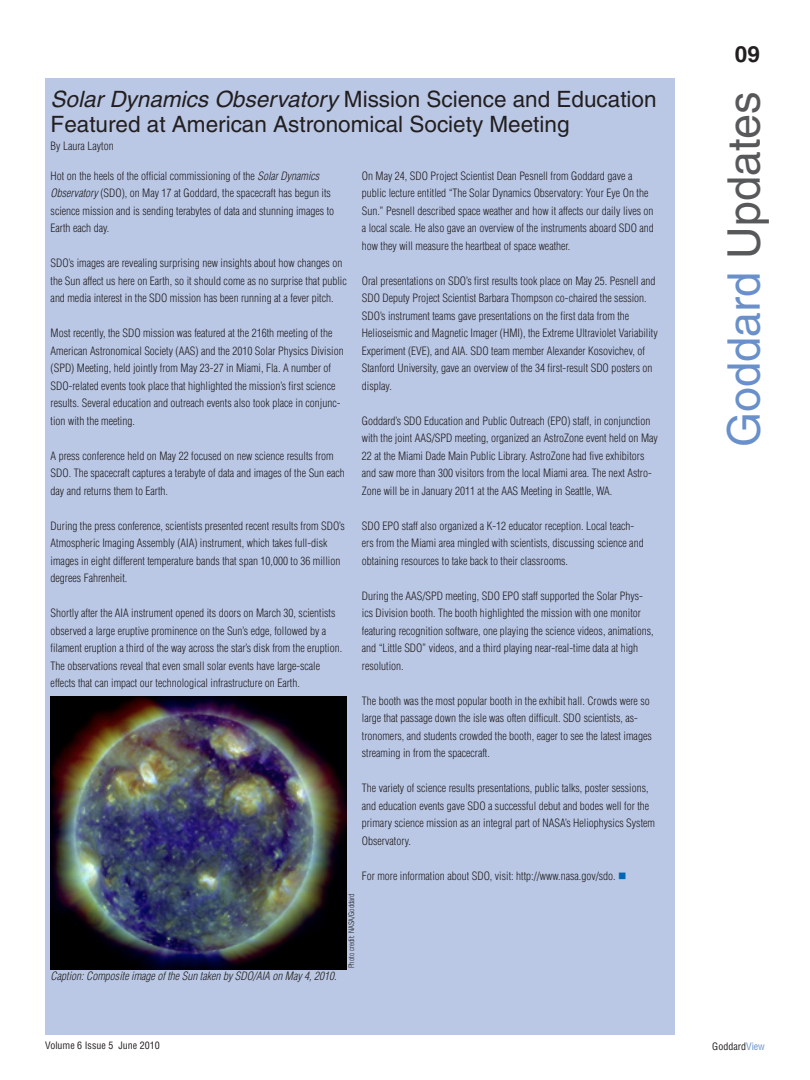
<style>
.page{position:relative;width:810px;height:1080px;background:#fff}
.page>*{position:absolute;margin:0;border:0;box-sizing:border-box;transform-origin:0 0}
.t1{font:45px "Helvetica";color:#6990ca}
.Headings{font:22.5px/25px "Helvetica";color:#231f20}
.t2{font:700 22.5px "Helvetica";color:#231f20}
.Body_Copy{font:300 condensed 11.25px/17.5px "Helvetica";color:#231f20}
.Captions{font:italic 300 condensed 11.25px "Helvetica";color:#231f20}
.t3{font:condensed 10px "Helvetica";color:#231f20}
.Photo_Credits{font:300 condensed 7.5px "Helvetica";color:#231f20}
.s1{font-family:"Helvetica CE";font-style:italic}
.s2{font-style:italic}
.s3{color:#0166b3}
.s4{color:#57585a}
.s5{color:#6990ca}
</style>
<div class="page">
<div style="left:45px;top:79px;width:630px;height:956px;background:#bac8e6"></div>
<img style="left:51px;top:696px;width:296px;height:274px">
<p class="Headings" style="left:51px;top:87px;width:607px"><span class="s1">Solar Dynamics Observatory</span> Mission Science and Education<br>Featured at American Astronomical Society Meeting</p>
<p class="Body_Copy" style="left:51px;top:137px;width:65px">By Laura Layton</p>
<p class="Body_Copy" style="left:51px;top:167px;width:285px">Hot on the heels of the official commissioning of the <span class="s2">Solar Dynamics Observatory</span> (SDO), on May 17 at Goddard, the spacecraft has begun its science mission and is sending terabytes of data and stunning images to Earth each day.</p>
<p class="Body_Copy" style="left:51px;top:254px;width:298px">SDO’s images are revealing surprising new insights about how changes on the Sun affect us here on Earth, so it should come as no surprise that public and media interest in the SDO mission has been running at a fever pitch.</p>
<p class="Body_Copy" style="left:51px;top:324px;width:295px">Most recently, the SDO mission was featured at the 216th meeting of the American Astronomical Society (AAS) and the 2010 Solar Physics Division (SPD) Meeting, held jointly from May 23-27 in Miami, Fla. A number of SDO-related events took place that highlighted the mission’s first science results. Several education and outreach events also took place in conjunc&shy;tion with the meeting.</p>
<p class="Body_Copy" style="left:51px;top:447px;width:296px">A press conference held on May 22 focused on new science results from<br>SDO. The spacecraft captures a terabyte of data and images of the Sun each day and returns them to Earth.</p>
<p class="Body_Copy" style="left:51px;top:517px;width:296px">During the press conference, scientists presented recent results from SDO’s Atmospheric Imaging Assembly (AIA) instrument, which takes full-disk images in eight different temperature bands that span 10,000 to 36 million degrees Fahrenheit.</p>
<p class="Body_Copy" style="left:51px;top:604px;width:293px">Shortly after the AIA instrument opened its doors on March 30, scientists observed a large eruptive prominence on the Sun’s edge, followed by a filament eruption a third of the way across the star’s disk from the eruption.<br>The observations reveal that even small solar events have large-scale effects that can impact our technological infrastructure on Earth.</p>
<p class="Body_Copy" style="left:362px;top:167px;width:294px">On May 24, SDO Project Scientist Dean Pesnell from Goddard gave a public lecture entitled “The Solar Dynamics Observatory: Your Eye On the Sun.” Pesnell described space weather and how it affects our daily lives on a local scale. He also gave an overview of the instruments aboard SDO and how they will measure the heartbeat of space weather.</p>
<p class="Body_Copy" style="left:362px;top:272px;width:297px">Oral presentations on SDO’s first results took place on May 25. Pesnell and SDO Deputy Project Scientist Barbara Thompson co-chaired the session.<br>SDO’s instrument teams gave presentations on the first data from the Helioseismic and Magnetic Imager (HMI), the Extreme Ultraviolet Variability Experiment (EVE), and AIA. SDO team member Alexander Kosovichev, of Stanford University, gave an overview of the 34 first-result SDO posters on display.</p>
<p class="Body_Copy" style="left:362px;top:412px;width:298px">Goddard’s SDO Education and Public Outreach (EPO) staff, in conjunction with the joint AAS/SPD meeting, organized an AstroZone event held on May 22 at the Miami Dade Main Public Library. AstroZone had five exhibitors and saw more than 300 visitors from the local Miami area. The next Astro-Zone will be in January 2011 at the AAS Meeting in Seattle, WA.</p>
<p class="Body_Copy" style="left:362px;top:517px;width:283px">SDO EPO staff also organized a K-12 educator reception. Local teach&shy;ers from the Miami area mingled with scientists, discussing science and obtaining resources to take back to their classrooms.</p>
<p class="Body_Copy" style="left:362px;top:587px;width:293px">During the AAS/SPD meeting, SDO EPO staff supported the Solar Phys&shy;ics Division booth. The booth highlighted the mission with one monitor featuring recognition software, one playing the science videos, animations, and “Little SDO” videos, and a third playing near-real-time data at high resolution.</p>
<p class="Body_Copy" style="left:362px;top:692px;width:291px">The booth was the most popular booth in the exhibit hall. Crowds were so large that passage down the isle was often difficult. SDO scientists, as&shy;tronomers, and students crowded the booth, eager to see the latest images streaming in from the spacecraft.</p>
<p class="Body_Copy" style="left:362px;top:779px;width:295px">The variety of science results presentations, public talks, poster sessions, and education events gave SDO a successful debut and bodes well for the primary science mission as an integral part of NASA’s Heliophysics System Observatory.</p>
<p class="Body_Copy" style="left:362px;top:867px;width:266px">For more information about SDO, visit: http://www.nasa.gov/sdo. <span class="s3">■</span></p>
<p class="Captions" style="left:51px;top:969px;width:288px">Caption: Composite image of the Sun taken by SDO/AIA on May 4, 2010.</p>
<p class="Photo_Credits" style="left:347px;top:968px;width:76px;rotate:-90deg">Photo credit: NASA/Goddard</p>
<p class="t2" style="left:735px;top:41px;width:27px">09</p>
<p class="t1" style="left:718px;top:447px;width:357px;rotate:-90deg">Goddard <span class="s4">Updates</span></p>
<p class="t3" style="left:45px;top:1039px;width:116px">Volume 6 Issue 5 June 2010</p>
<p class="t3" style="left:712px;top:1040px;width:54px">Goddard<span class="s5">View</span></p>
</div>
